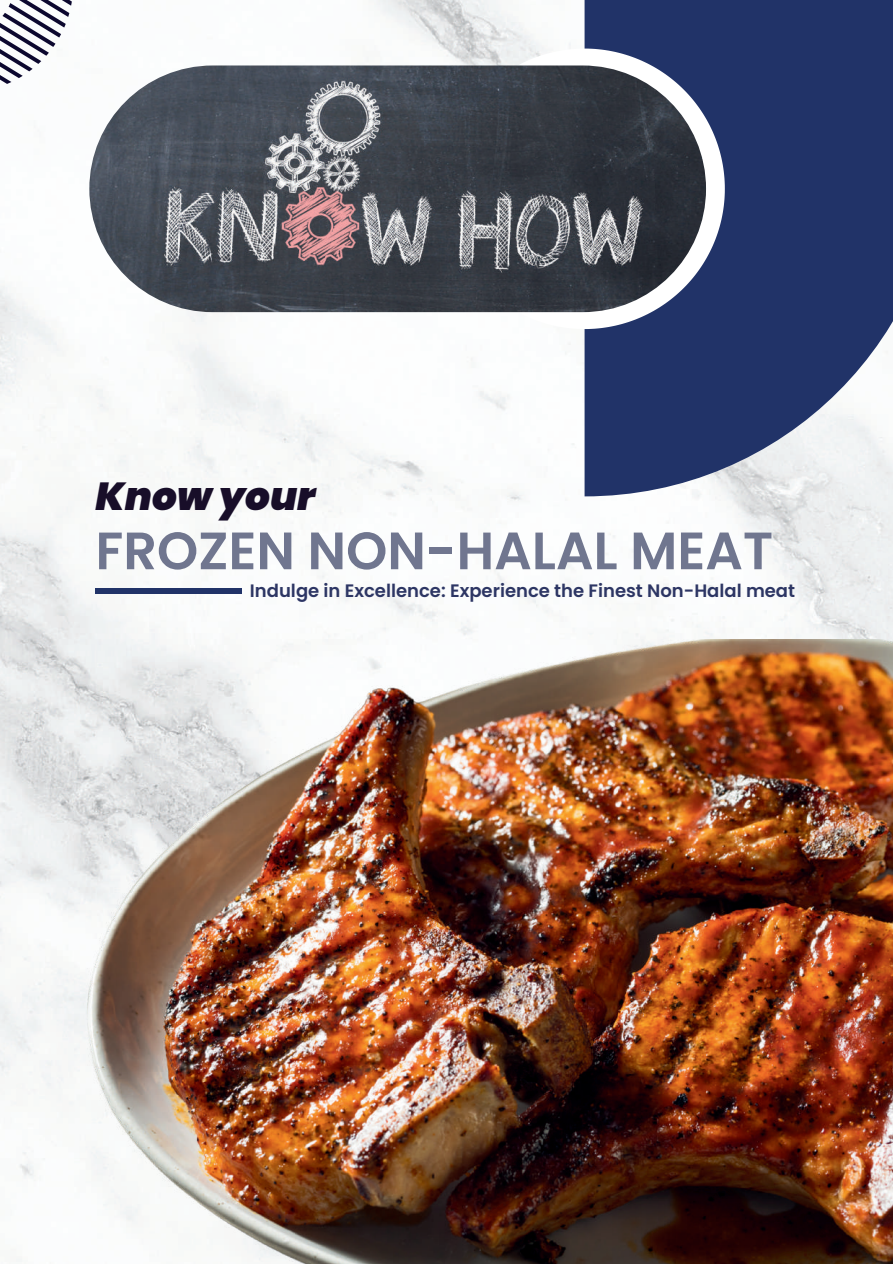
<style>
.page{position:relative;width:893px;height:1264px;background:#fff}
.page>*{position:absolute;margin:0;border:0;box-sizing:border-box;transform-origin:0 0}
.t1{font:600 52.5px "Poppins";color:#70768f}
.t2{font:italic 900 39px "Poppins";color:#180e29}
.t3{font:600 18px "Poppins";color:#2d3664}
</style>
<div class="page">
<img style="left:0;top:0;width:892px;height:1263px">
<svg style="left:584px;top:0;width:308px;height:496px;fill:#213368"></svg>
<div style="left:95px;top:588px;width:147px;height:5px;background:#213368"></div>
<svg style="left:444px;top:49px;width:280px;height:280px"></svg>
<img style="left:89px;top:65px;width:617px;height:247px;border-radius:123px">
<svg style="left:0;top:0;width:72px;height:84px"></svg>
<img style="left:64px;top:639px;width:828px;height:623px">
<h2 class="t2" style="left:95px;top:473px;width:221px">Know your</h2>
<h1 class="t1" style="left:95px;top:520px;width:679px">FROZEN NON-HALAL MEAT</h1>
<p class="t3" style="left:250px;top:579px;width:546px">Indulge in Excellence: Experience the Finest Non-Halal meat</p>
</div>
